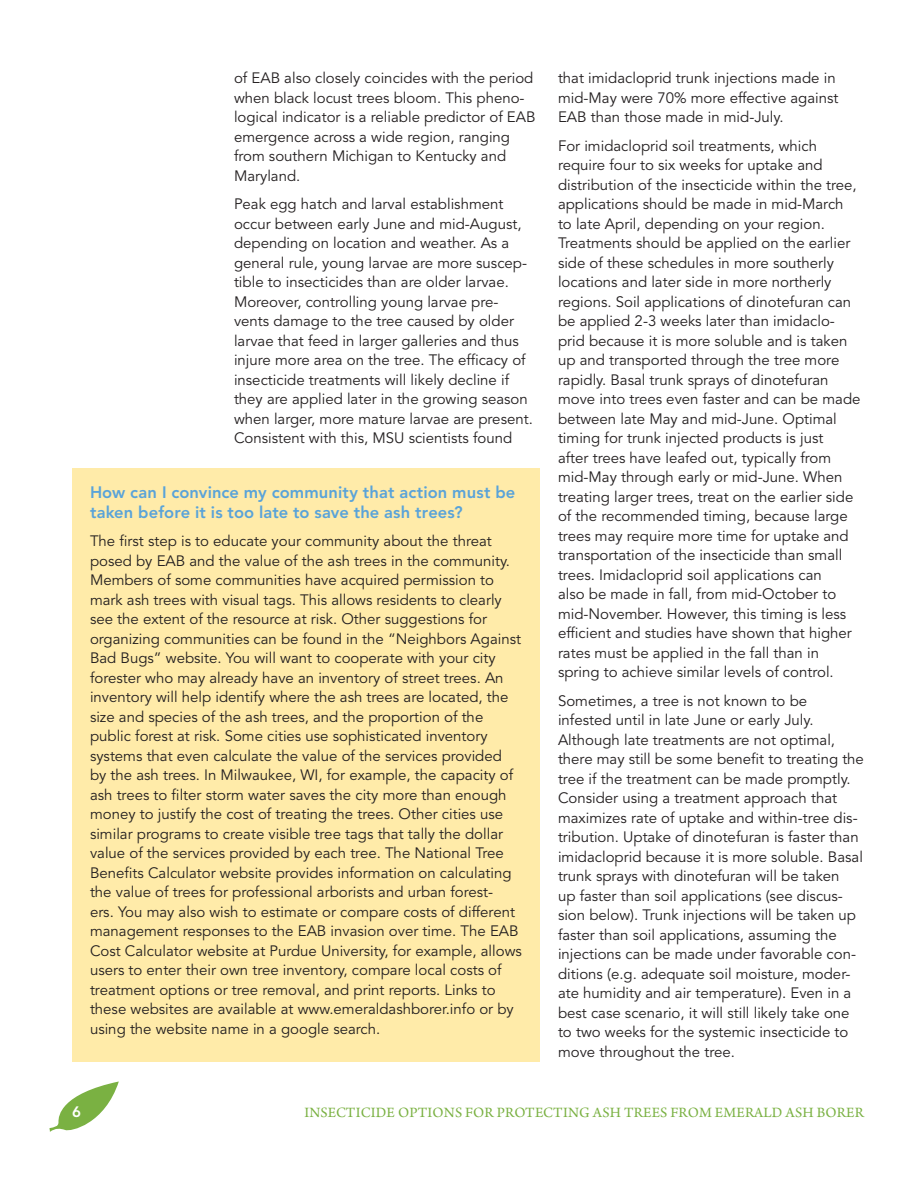
<style>
.page{position:relative;width:918px;height:1188px;background:#fff}
.page>*{position:absolute;margin:0;border:0;box-sizing:border-box;transform-origin:0 0}
.t1{font:800 16.5px/19.5px "Avenir LT Std";letter-spacing:.005em;color:#59a3d9}
.t2{font:15px/19.5px "Avenir LT Std";color:#231f20}
.t3{font:15px "Arno Pro";letter-spacing:.01em;color:#7ab142}
.t4{font:800 15px "Avenir LT Std";color:#fff}
</style>
<div class="page">
<svg style="left:49px;top:1081px;width:70px;height:51px"></svg>
<div style="left:72px;top:468px;width:468px;height:594px;background:#ffeba9"></div>
<p class="t2" style="left:234px;top:69px;width:303px">of EAB also closely coincides with the period when black locust trees bloom. This pheno&shy;logical indicator is a reliable predictor of EAB emergence across a wide region, ranging from southern Michigan to Kentucky and Maryland.</p>
<p class="t2" style="left:234px;top:195px;width:300px">Peak egg hatch and larval establishment occur between early June and mid-August, depending on location and weather. As a general rule, young larvae are more suscep&shy;tible to insecticides than are older larvae.<br>Moreover, controlling young larvae pre&shy;vents damage to the tree caused by older larvae that feed in larger galleries and thus injure more area on the tree. The efficacy of insecticide treatments will likely decline if they are applied later in the growing season when larger, more mature larvae are present.<br>Consistent with this, MSU scientists found</p>
<p class="t1" style="left:90px;top:483px;width:427px">How can I convince my community that action must be taken before it is too late to save the ash trees?</p>
<p class="t2" style="left:90px;top:532px;width:433px">The first step is to educate your community about the threat posed by EAB and the value of the ash trees in the community.<br>Members of some communities have acquired permission to mark ash trees with visual tags. This allows residents to clearly see the extent of the resource at risk. Other suggestions for organizing communities can be found in the “Neighbors Against Bad Bugs” website. You will want to cooperate with your city forester who may already have an inventory of street trees. An inventory will help identify where the ash trees are located, the size and species of the ash trees, and the proportion of the public forest at risk. Some cities use sophisticated inventory systems that even calculate the value of the services provided by the ash trees. In Milwaukee, WI, for example, the capacity of ash trees to filter storm water saves the city more than enough money to justify the cost of treating the trees. Other cities use similar programs to create visible tree tags that tally the dollar value of the services provided by each tree. The National Tree Benefits Calculator website provides information on calculating the value of trees for professional arborists and urban forest-<br>ers. You may also wish to estimate or compare costs of different management responses to the EAB invasion over time. The EAB Cost Calculator website at Purdue University, for example, allows users to enter their own tree inventory, compare local costs of treatment options or tree removal, and print reports. Links to these websites are available at www.emeraldashborer.info or by using the website name in a google search.</p>
<p class="t2" style="left:558px;top:69px;width:282px">that imidacloprid trunk injections made in mid-May were 70% more effective against<br>EAB than those made in mid-July.</p>
<p class="t2" style="left:558px;top:136px;width:304px">For imidacloprid soil treatments, which require four to six weeks for uptake and distribution of the insecticide within the tree, applications should be made in mid-March to late April, depending on your region.<br>Treatments should be applied on the earlier side of these schedules in more southerly locations and later side in more northerly regions. Soil applications of dinotefuran can be applied 2-3 weeks later than imidaclo&shy;prid because it is more soluble and is taken up and transported through the tree more rapidly. Basal trunk sprays of dinotefuran move into trees even faster and can be made between late May and mid-June. Optimal timing for trunk injected products is just<br>after trees have leafed out, typically from mid-May through early or mid-June. When treating larger trees, treat on the earlier side of the recommended timing, because large trees may require more time for uptake and transportation of the insecticide than small trees. Imidacloprid soil applications can<br>also be made in fall, from mid-October to mid-November. However, this timing is less efficient and studies have shown that higher rates must be applied in the fall than in spring to achieve similar levels of control.</p>
<p class="t2" style="left:558px;top:691px;width:307px">Sometimes, a tree is not known to be infested until in late June or early July.<br>Although late treatments are not optimal, there may still be some benefit to treating the tree if the treatment can be made promptly.<br>Consider using a treatment approach that maximizes rate of uptake and within-tree dis&shy;tribution. Uptake of dinotefuran is faster than imidacloprid because it is more soluble. Basal trunk sprays with dinotefuran will be taken<br>up faster than soil applications (see discus&shy;sion below). Trunk injections will be taken up faster than soil applications, assuming the injections can be made under favorable con&shy;ditions (e.g. adequate soil moisture, moder&shy;ate humidity and air temperature). Even in a best case scenario, it will still likely take one to two weeks for the systemic insecticide to move throughout the tree.</p>
<p class="t4" style="left:72px;top:1103px;width:10px">6</p>
<p class="t3" style="left:304px;top:1104px;width:561px">INSECTICIDE OPTIONS FOR PROTECTING ASH TREES FROM EMERALD ASH BORER</p>
</div>
